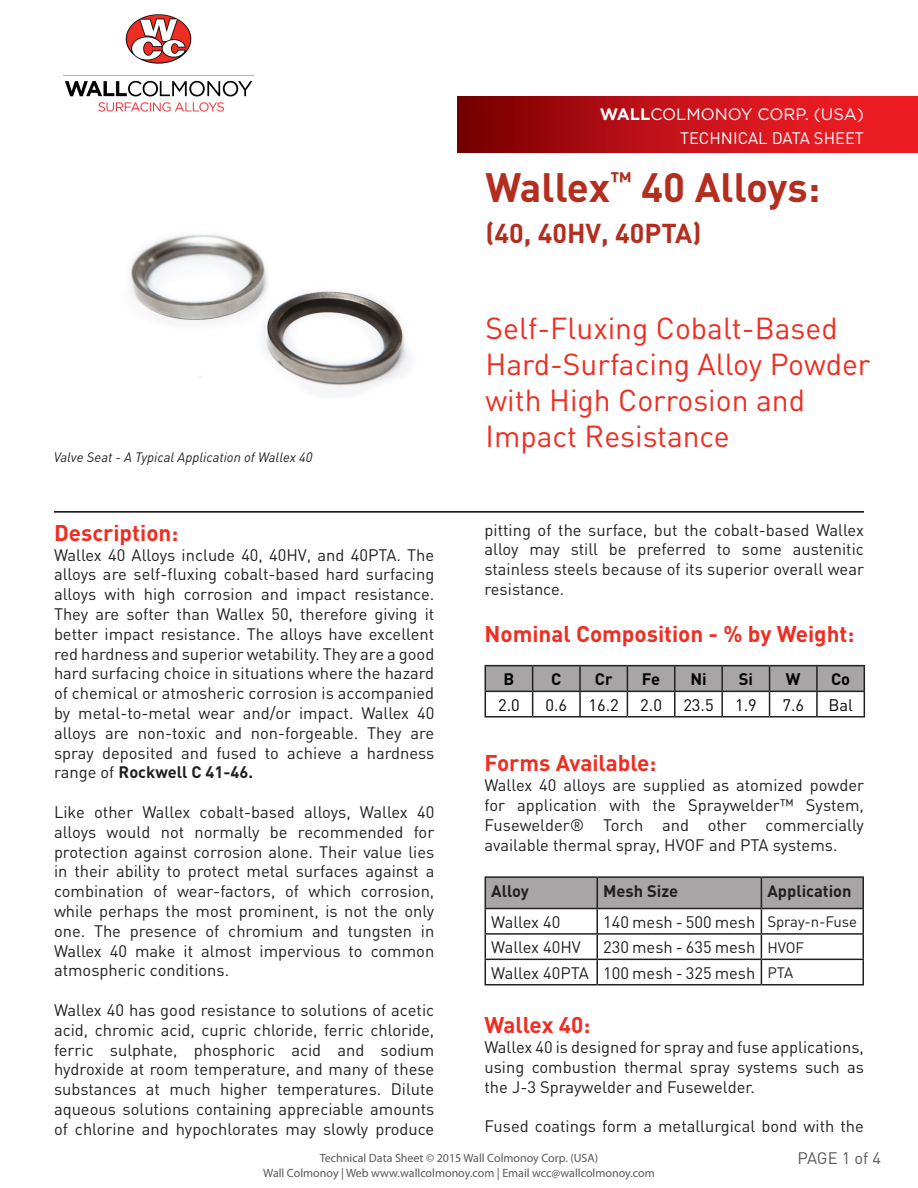
<style>
.page{position:relative;width:918px;height:1188px;background:#fff}
.page>*{position:absolute;margin:0;border:0;box-sizing:border-box;transform-origin:0 0}
.Heading{font:700 40.5px "DIN";color:#b32e1e}
.Pageintro{font:30px/36px "DIN";color:#ee2e22}
.Heading-2{font:700 27px "DIN";color:#b32e1e}
.SubHeading{font:700 22.5px "DIN";color:#ee2e22}
.Main_Body{font:16.5px/19.8px "DIN";color:#231f20;text-align:justify}
.t1{font:16.5px/24px "Gotham";color:#fff;text-align:right}
.t2{font:16.5px "DIN";color:#040503}
.Main_Body-2{font:700 16.5px "DIN";color:#231f20}
.t3{font:700 16.5px "DIN";color:#040503}
.Main_Body-3{font:16.5px "DIN";letter-spacing:-.005em;color:#57585a}
.Main_Body-4{font:15px "DIN";letter-spacing:-.005em;color:#231f20}
.Main_Body-5{font:italic 13.5px "DIN";color:#231f20}
.t4{font:12px/14.4px "Myriad Pro";color:#57585a;text-align:center}
.s1{font-weight:700}
.s2{font-family:"DIN"}
</style>
<div class="page">
<hr style="left:485px;top:665px;width:48px;height:1px;background:#231f20">
<hr style="left:533px;top:665px;width:47px;height:1px;background:#231f20">
<hr style="left:580px;top:665px;width:47px;height:1px;background:#231f20">
<hr style="left:627px;top:665px;width:48px;height:1px;background:#231f20">
<hr style="left:675px;top:665px;width:47px;height:1px;background:#231f20">
<hr style="left:722px;top:665px;width:48px;height:1px;background:#231f20">
<hr style="left:770px;top:665px;width:47px;height:1px;background:#231f20">
<hr style="left:817px;top:665px;width:48px;height:1px;background:#231f20">
<svg style="left:485px;top:666px;width:380px;height:50px"></svg>
<hr style="left:485px;top:716px;width:48px;height:2px;background:#231f20">
<hr style="left:533px;top:716px;width:47px;height:2px;background:#231f20">
<hr style="left:580px;top:716px;width:47px;height:2px;background:#231f20">
<hr style="left:627px;top:716px;width:48px;height:2px;background:#231f20">
<hr style="left:675px;top:716px;width:47px;height:2px;background:#231f20">
<hr style="left:722px;top:716px;width:48px;height:2px;background:#231f20">
<hr style="left:770px;top:716px;width:47px;height:2px;background:#231f20">
<hr style="left:817px;top:716px;width:48px;height:2px;background:#231f20">
<hr style="left:485px;top:876px;width:112px;height:2px;background:#231f20">
<hr style="left:597px;top:876px;width:164px;height:2px;background:#231f20">
<hr style="left:761px;top:876px;width:103px;height:2px;background:#231f20">
<hr style="left:862px;top:878px;width:2px;height:30px;background:#231f20">
<hr style="left:485px;top:984px;width:112px;height:1px;background:#231f20">
<hr style="left:597px;top:984px;width:164px;height:1px;background:#231f20">
<hr style="left:761px;top:908px;width:103px;height:1px;background:#231f20">
<hr style="left:862px;top:909px;width:2px;height:24px;background:#231f20">
<hr style="left:761px;top:933px;width:103px;height:2px;background:#231f20">
<hr style="left:862px;top:935px;width:2px;height:24px;background:#231f20">
<hr style="left:761px;top:959px;width:103px;height:1px;background:#231f20">
<svg style="left:485px;top:877px;width:378px;height:107px"></svg>
<hr style="left:862px;top:960px;width:2px;height:24px;background:#231f20">
<hr style="left:761px;top:984px;width:103px;height:1px;background:#231f20">
<hr style="left:54px;top:511px;width:810px;height:2px;background:#040503">
<svg style="left:457px;top:97px;width:461px;height:56px;background:#bf1116"></svg>
<img style="left:63px;top:14px;width:192px;height:98px">
<img style="left:130px;top:234px;width:280px;height:161px">
<p class="t1" style="left:600px;top:102px;width:266px"><span class="s1">WALL</span>COLMONOY CORP. (USA)<br><span class="s2">TECHNICAL DATA SHEET</span></p>
<p class="Main_Body-5" style="left:54px;top:449px;width:260px">Valve Seat - A Typical Application of Wallex 40</p>
<p class="Heading" style="left:486px;top:161px;width:336px">Wallex<sup>™</sup> 40 Alloys:</p>
<p class="Heading-2" style="left:486px;top:215px;width:217px">(40, 40HV, 40PTA)</p>
<p class="Pageintro" style="left:486px;top:309px;width:387px">Self-Fluxing Cobalt-Based<br>Hard-Surfacing Alloy Powder with High Corrosion and<br>Impact Resistance</p>
<p class="Main_Body" style="left:485px;top:519px;width:381px">pitting of the surface, but the cobalt-based Wallex alloy may still be preferred to some austenitic stainless steels because of its superior overall wear resistance.</p>
<p class="SubHeading" style="left:485px;top:619px;width:371px">Nominal Composition - % by Weight:</p>
<p class="t3" style="left:504px;top:669px;width:12px">B</p>
<p class="t3" style="left:551px;top:669px;width:12px">C</p>
<p class="t3" style="left:595px;top:669px;width:19px">Cr</p>
<p class="t3" style="left:642px;top:669px;width:20px">Fe</p>
<p class="t3" style="left:690px;top:669px;width:18px">Ni</p>
<p class="t3" style="left:739px;top:669px;width:16px">Si</p>
<p class="t3" style="left:786px;top:669px;width:16px">W</p>
<p class="t3" style="left:831px;top:669px;width:21px">Co</p>
<p class="t2" style="left:498px;top:695px;width:23px">2.0</p>
<p class="t2" style="left:546px;top:695px;width:23px">0.6</p>
<p class="t2" style="left:589px;top:695px;width:32px">16.2</p>
<p class="t2" style="left:640px;top:695px;width:23px">2.0</p>
<p class="t2" style="left:683px;top:695px;width:32px">23.5</p>
<p class="t2" style="left:735px;top:695px;width:23px">1.9</p>
<p class="t2" style="left:782px;top:695px;width:23px">7.6</p>
<p class="t2" style="left:828px;top:695px;width:26px">Bal</p>
<p class="SubHeading" style="left:54px;top:518px;width:126px">Description:</p>
<p class="Main_Body" style="left:54px;top:545px;width:382px">Wallex 40 Alloys include 40, 40HV, and 40PTA. The alloys are self-fluxing cobalt-based hard surfacing alloys with high corrosion and impact resistance.<br>They are softer than Wallex 50, therefore giving it better impact resistance. The alloys have excellent red hardness and superior wetability. They are a good hard surfacing choice in situations where the hazard of chemical or atmosheric corrosion is accompanied by metal-to-metal wear and/or impact. Wallex 40 alloys are non-toxic and non-forgeable. They are spray deposited and fused to achieve a hardness range of <span class="s1">Rockwell C 41-46.</span></p>
<p class="Main_Body" style="left:54px;top:802px;width:382px">Like other Wallex cobalt-based alloys, Wallex 40 alloys would not normally be recommended for protection against corrosion alone. Their value lies in their ability to protect metal surfaces against a combination of wear-factors, of which corrosion, while perhaps the most prominent, is not the only one. The presence of chromium and tungsten in Wallex 40 make it almost impervious to common atmospheric conditions.</p>
<p class="Main_Body" style="left:54px;top:1000px;width:382px">Wallex 40 has good resistance to solutions of acetic acid, chromic acid, cupric chloride, ferric chloride, ferric sulphate, phosphoric acid and sodium hydroxide at room temperature, and many of these substances at much higher temperatures. Dilute aqueous solutions containing appreciable amounts of chlorine and hypochlorates may slowly produce</p>
<p class="SubHeading" style="left:485px;top:749px;width:174px">Forms Available:</p>
<p class="Main_Body" style="left:485px;top:775px;width:381px">Wallex 40 alloys are supplied as atomized powder for application with the Spraywelder™ System, Fusewelder® Torch and other commercially available thermal spray, HVOF and PTA systems.</p>
<p class="Main_Body-2" style="left:491px;top:880px;width:39px">Alloy</p>
<p class="Main_Body-2" style="left:603px;top:880px;width:77px">Mesh Size</p>
<p class="Main_Body-2" style="left:767px;top:880px;width:86px">Application</p>
<p class="Main_Body" style="left:491px;top:912px;width:71px">Wallex 40</p>
<p class="Main_Body" style="left:603px;top:912px;width:154px">140 mesh - 500 mesh</p>
<p class="Main_Body-4" style="left:767px;top:913px;width:91px">Spray-n-Fuse</p>
<p class="Main_Body" style="left:491px;top:937px;width:91px">Wallex 40HV</p>
<p class="Main_Body" style="left:603px;top:937px;width:154px">230 mesh - 635 mesh</p>
<p class="Main_Body-4" style="left:767px;top:938px;width:38px">HVOF</p>
<p class="Main_Body" style="left:491px;top:963px;width:99px">Wallex 40PTA</p>
<p class="Main_Body" style="left:603px;top:963px;width:154px">100 mesh - 325 mesh</p>
<p class="Main_Body-4" style="left:767px;top:963px;width:27px">PTA</p>
<p class="SubHeading" style="left:485px;top:1011px;width:107px">Wallex 40:</p>
<p class="Main_Body" style="left:485px;top:1037px;width:381px">Wallex 40 is designed for spray and fuse applications, using combustion thermal spray systems such as the J-3 Spraywelder and Fusewelder.</p>
<p class="Main_Body" style="left:485px;top:1116px;width:381px">Fused coatings form a metallurgical bond with the</p>
<p class="Main_Body-3" style="left:797px;top:1147px;width:85px">PAGE 1 of 4</p>
<p class="t4" style="left:263px;top:1151px;width:393px">Technical Data Sheet © 2015 Wall Colmonoy Corp. (USA)<br>Wall Colmonoy | Web www.wallcolmonoy.com | Email wcc@wallcolmonoy.com</p>
</div>
